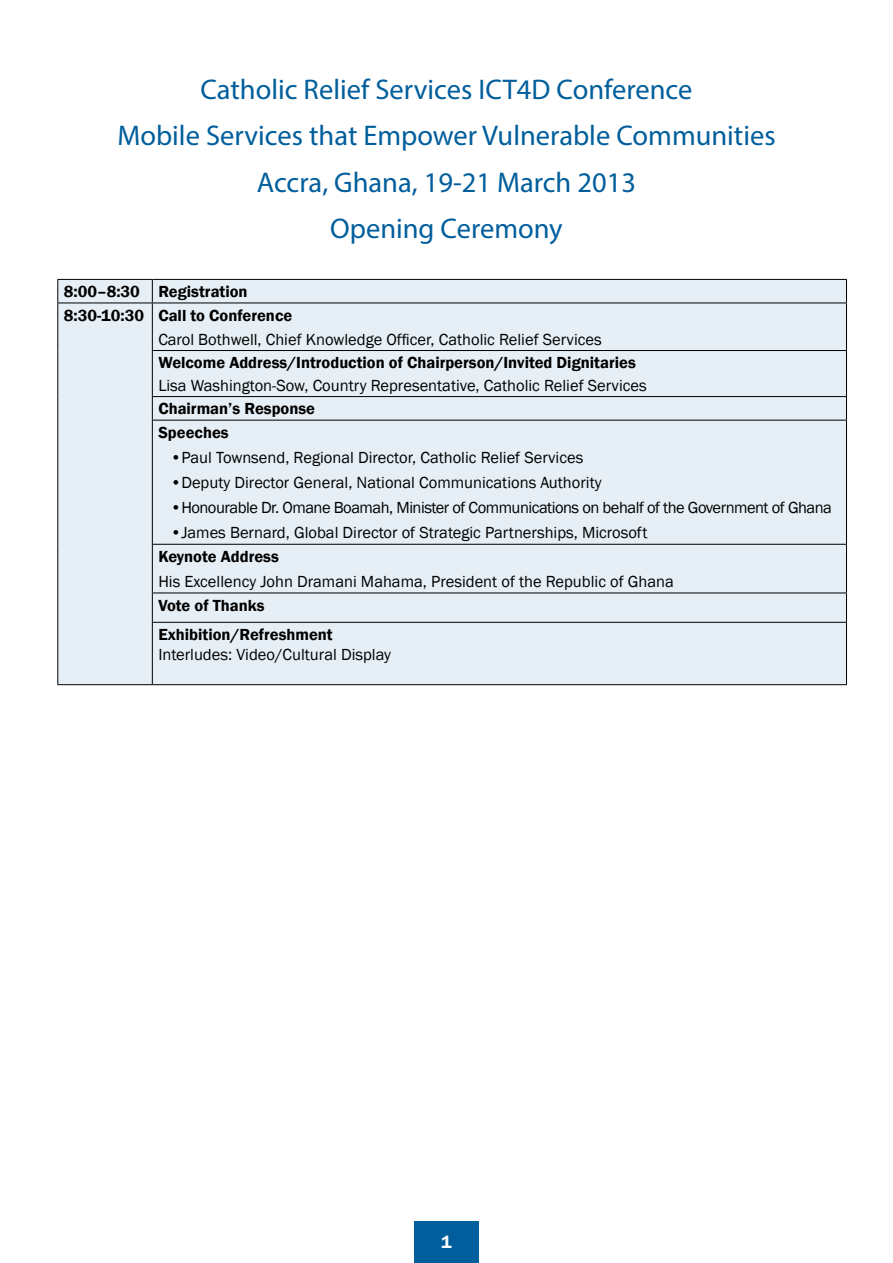
<style>
.page{position:relative;width:893px;height:1263px;background:#fff}
.page>*{position:absolute;margin:0;border:0;box-sizing:border-box;transform-origin:0 0}
.t1{font:28.5px/46.5px "Myriad Pro";color:#005e9c;text-align:center}
.t2{font:600 18px "Franklin Gothic";color:#fff}
.t3{font:16.5px "Franklin Gothic";color:#000}
.t4{font:600 16.5px/23.5px "Franklin Gothic";color:#000}
.t5{font:16.5px "Franklin Gothic";letter-spacing:-.03em;color:#000}
</style>
<div class="page">
<div style="left:414px;top:1221px;width:65px;height:42px;background:#005e9c"></div>
<div style="left:58px;top:280px;width:788px;height:404px;background:#e6eff5"></div>
<svg style="left:57px;top:280px;width:1px;height:23px"></svg>
<hr style="left:57px;top:303px;width:1px;height:47px;background:#000">
<hr style="left:57px;top:350px;width:1px;height:47px;background:#000">
<svg style="left:57px;top:397px;width:1px;height:23px"></svg>
<hr style="left:57px;top:420px;width:1px;height:124px;background:#000">
<hr style="left:57px;top:544px;width:1px;height:49px;background:#000">
<svg style="left:57px;top:593px;width:1px;height:29px"></svg>
<hr style="left:57px;top:622px;width:1px;height:62px;background:#000">
<hr style="left:57px;top:279px;width:95px;height:1px;background:#000">
<hr style="left:152px;top:279px;width:695px;height:1px;background:#000">
<svg style="left:152px;top:280px;width:1px;height:23px"></svg>
<svg style="left:846px;top:280px;width:1px;height:23px"></svg>
<hr style="left:152px;top:303px;width:1px;height:47px;background:#000">
<hr style="left:152px;top:351px;width:1px;height:45px;background:#000">
<svg style="left:152px;top:397px;width:1px;height:23px"></svg>
<hr style="left:152px;top:420px;width:1px;height:124px;background:#000">
<hr style="left:152px;top:545px;width:1px;height:48px;background:#000">
<svg style="left:152px;top:594px;width:1px;height:28px"></svg>
<hr style="left:152px;top:623px;width:1px;height:61px;background:#000">
<hr style="left:846px;top:303px;width:1px;height:47px;background:#000">
<hr style="left:846px;top:351px;width:1px;height:45px;background:#000">
<svg style="left:846px;top:397px;width:1px;height:23px"></svg>
<hr style="left:846px;top:420px;width:1px;height:124px;background:#000">
<hr style="left:846px;top:545px;width:1px;height:48px;background:#000">
<svg style="left:846px;top:594px;width:1px;height:28px"></svg>
<hr style="left:846px;top:623px;width:1px;height:61px;background:#000">
<hr style="left:57px;top:303px;width:95px;height:1px;background:#000">
<hr style="left:152px;top:303px;width:695px;height:1px;background:#000">
<hr style="left:57px;top:684px;width:95px;height:1px;background:#000">
<hr style="left:152px;top:350px;width:695px;height:1px;background:#000">
<hr style="left:152px;top:396px;width:695px;height:1px;background:#000">
<hr style="left:152px;top:420px;width:695px;height:1px;background:#000">
<hr style="left:152px;top:544px;width:695px;height:1px;background:#000">
<hr style="left:152px;top:593px;width:695px;height:1px;background:#000">
<hr style="left:152px;top:622px;width:695px;height:1px;background:#000">
<hr style="left:152px;top:684px;width:695px;height:1px;background:#000">
<h1 class="t1" style="left:117px;top:65px;width:660px">Catholic Relief Services ICT4D Conference<br>Mobile Services that Empower Vulnerable Communities Accra, Ghana, 19-21 March 2013<br>Opening Ceremony</h1>
<p class="t4" style="left:64px;top:280px;width:230px">8:00–8:30 Registration<br>8:30-10:30 Call to Conference</p>
<p class="t3" style="left:158px;top:329px;width:445px">Carol Bothwell, Chief Knowledge Officer, Catholic Relief Services</p>
<p class="t4" style="left:158px;top:351px;width:479px">Welcome Address/Introduction of Chairperson/Invited Dignitaries</p>
<p class="t3" style="left:158px;top:375px;width:490px">Lisa Washington-Sow, Country Representative, Catholic Relief Services</p>
<p class="t4" style="left:158px;top:397px;width:158px">Chairman’s Response<br>Speeches</p>
<p class="t3" style="left:170px;top:447px;width:414px">•Paul Townsend, Regional Director, Catholic Relief Services</p>
<p class="t3" style="left:170px;top:472px;width:433px">•Deputy Director General, National Communications Authority</p>
<p class="t5" style="left:170px;top:497px;width:663px">•Honourable Dr. Omane Boamah, Minister of Communications on behalf of the Government of Ghana</p>
<p class="t3" style="left:170px;top:522px;width:479px">•James Bernard, Global Director of Strategic Partnerships, Microsoft</p>
<p class="t4" style="left:158px;top:545px;width:122px">Keynote Address</p>
<p class="t3" style="left:158px;top:571px;width:517px">His Excellency John Dramani Mahama, President of the Republic of Ghana</p>
<p class="t4" style="left:158px;top:591px;width:176px;line-height:29.2px">Vote of Thanks<br>Exhibition/Refreshment</p>
<p class="t3" style="left:158px;top:644px;width:234px">Interludes: Video/Cultural Display</p>
<p class="t2" style="left:441px;top:1231px;width:12px">1</p>
</div>
